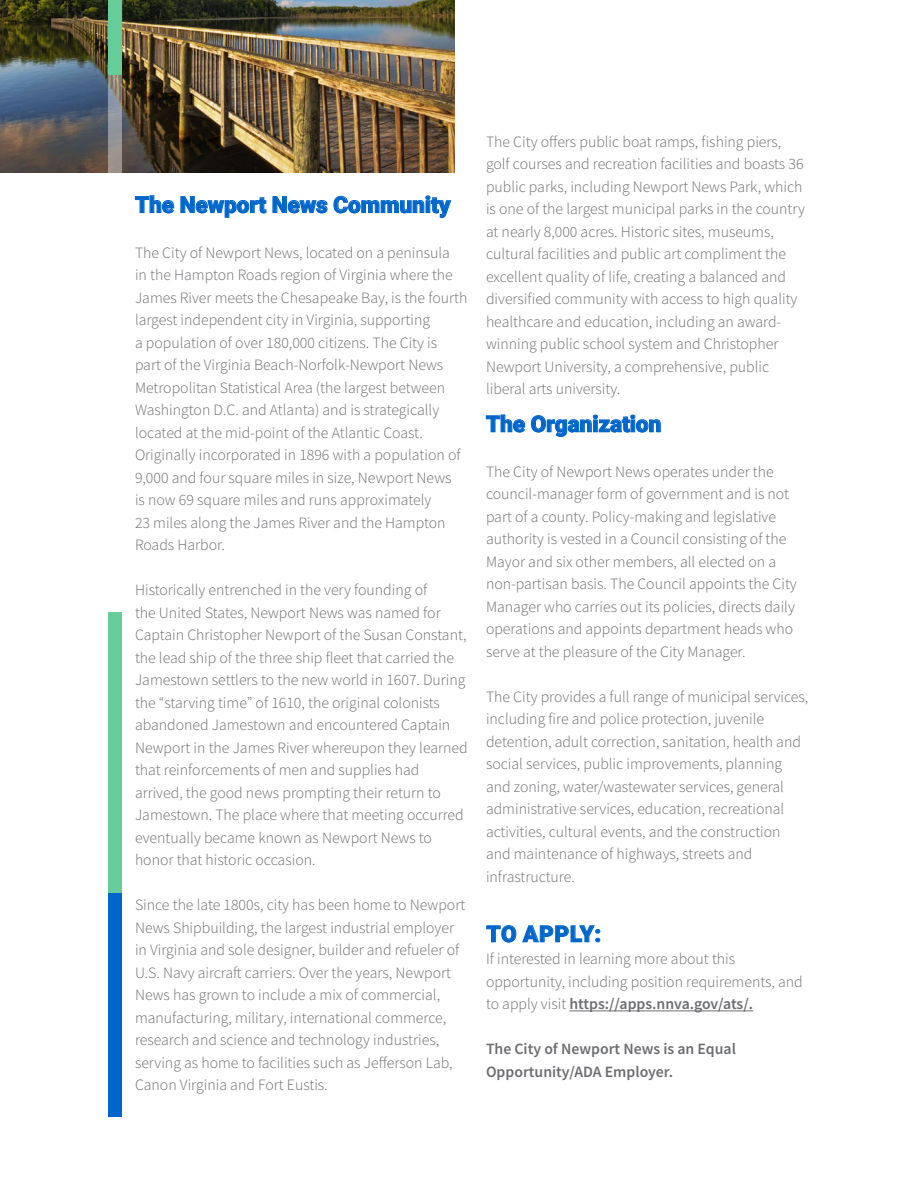
<style>
.page{position:relative;width:918px;height:1188px;background:#fff}
.page>*{position:absolute;margin:0;border:0;box-sizing:border-box;transform-origin:0 0}
.t1{font:900 22.5px "Roboto";color:#06c}
.t2{font:300 15.75px/22.5px "Source Sans Pro";color:#6c6d70}
.t3{font:600 15.75px/22.5px "Source Sans Pro";color:#6c6d70}
.s1{font-weight:600}
</style>
<div class="page">
<img style="left:0;top:0;width:455px;height:173px">
<div style="left:108px;top:0;width:14px;height:75px;background:#6c9"></div>
<div style="left:108px;top:612px;width:14px;height:290px;background:#6c9"></div>
<svg style="left:108px;top:75px;width:14px;height:98px"></svg>
<svg style="left:135px;top:195px;width:39px;height:18px"></svg>
<svg style="left:181px;top:196px;width:85px;height:21px"></svg>
<svg style="left:273px;top:196px;width:54px;height:17px"></svg>
<svg style="left:334px;top:196px;width:117px;height:22px"></svg>
<div style="left:108px;top:893px;width:14px;height:224px;background:#06c"></div>
<hr style="left:569px;top:1010px;width:184px;height:1px;background:#6c6d70">
<svg style="left:486px;top:415px;width:39px;height:17px"></svg>
<svg style="left:531px;top:415px;width:130px;height:22px"></svg>
<svg style="left:486px;top:925px;width:115px;height:18px"></svg>
<p class="t1" style="left:135px;top:189px;width:317px">The Newport News Community</p>
<p class="t2" style="left:135px;top:241px;width:334px">The City of Newport News, located on a peninsula<br>in the Hampton Roads region of Virginia where the James River meets the Chesapeake Bay, is the fourth largest independent city in Virginia, supporting<br>a population of over 180,000 citizens. The City is<br>part of the Virginia Beach-Norfolk-Newport News Metropolitan Statistical Area (the largest between Washington D.C. and Atlanta) and is strategically located at the mid-point of the Atlantic Coast.<br>Originally incorporated in 1896 with a population of 9,000 and four square miles in size, Newport News<br>is now 69 square miles and runs approximately<br>23 miles along the James River and the Hampton Roads Harbor.</p>
<p class="t2" style="left:135px;top:579px;width:334px">Historically entrenched in the very founding of<br>the United States, Newport News was named for Captain Christopher Newport of the Susan Constant, the lead ship of the three ship fleet that carried the Jamestown settlers to the new world in 1607. During the “starving time” of 1610, the original colonists abandoned Jamestown and encountered Captain Newport in the James River whereupon they learned that reinforcements of men and supplies had arrived, the good news prompting their return to Jamestown. The place where that meeting occurred eventually became known as Newport News to honor that historic occasion.</p>
<p class="t2" style="left:135px;top:894px;width:332px">Since the late 1800s, city has been home to Newport News Shipbuilding, the largest industrial employer in Virginia and sole designer, builder and refueler of U.S. Navy aircraft carriers. Over the years, Newport News has grown to include a mix of commercial, manufacturing, military, international commerce, research and science and technology industries, serving as home to facilities such as Jefferson Lab, Canon Virginia and Fort Eustis.</p>
<p class="t2" style="left:486px;top:130px;width:320px">The City offers public boat ramps, fishing piers, golf courses and recreation facilities and boasts 36 public parks, including Newport News Park, which is one of the largest municipal parks in the country at nearly 8,000 acres. Historic sites, museums, cultural facilities and public art compliment the excellent quality of life, creating a balanced and diversified community with access to high quality healthcare and education, including an award&shy;winning public school system and Christopher Newport University, a comprehensive, public liberal arts university.</p>
<p class="t1" style="left:486px;top:408px;width:177px">The Organization</p>
<p class="t2" style="left:486px;top:460px;width:312px">The City of Newport News operates under the council-manager form of government and is not part of a county. Policy-making and legislative authority is vested in a Council consisting of the Mayor and six other members, all elected on a non-partisan basis. The Council appoints the City Manager who carries out its policies, directs daily operations and appoints department heads who serve at the pleasure of the City Manager.</p>
<p class="t2" style="left:486px;top:685px;width:324px">The City provides a full range of municipal services, including fire and police protection, juvenile detention, adult correction, sanitation, health and social services, public improvements, planning and zoning, water/wastewater services, general administrative services, education, recreational activities, cultural events, and the construction and maintenance of highways, streets and infrastructure.</p>
<p class="t1" style="left:486px;top:918px;width:116px">TO APPLY:</p>
<p class="t2" style="left:486px;top:948px;width:318px">If interested in learning more about this opportunity, including position requirements, and to apply visit <span class="s1">https://apps.nnva.gov/ats/.</span></p>
<p class="t3" style="left:486px;top:1038px;width:251px">The City of Newport News is an Equal<br>Opportunity/ADA Employer.</p>
</div>
